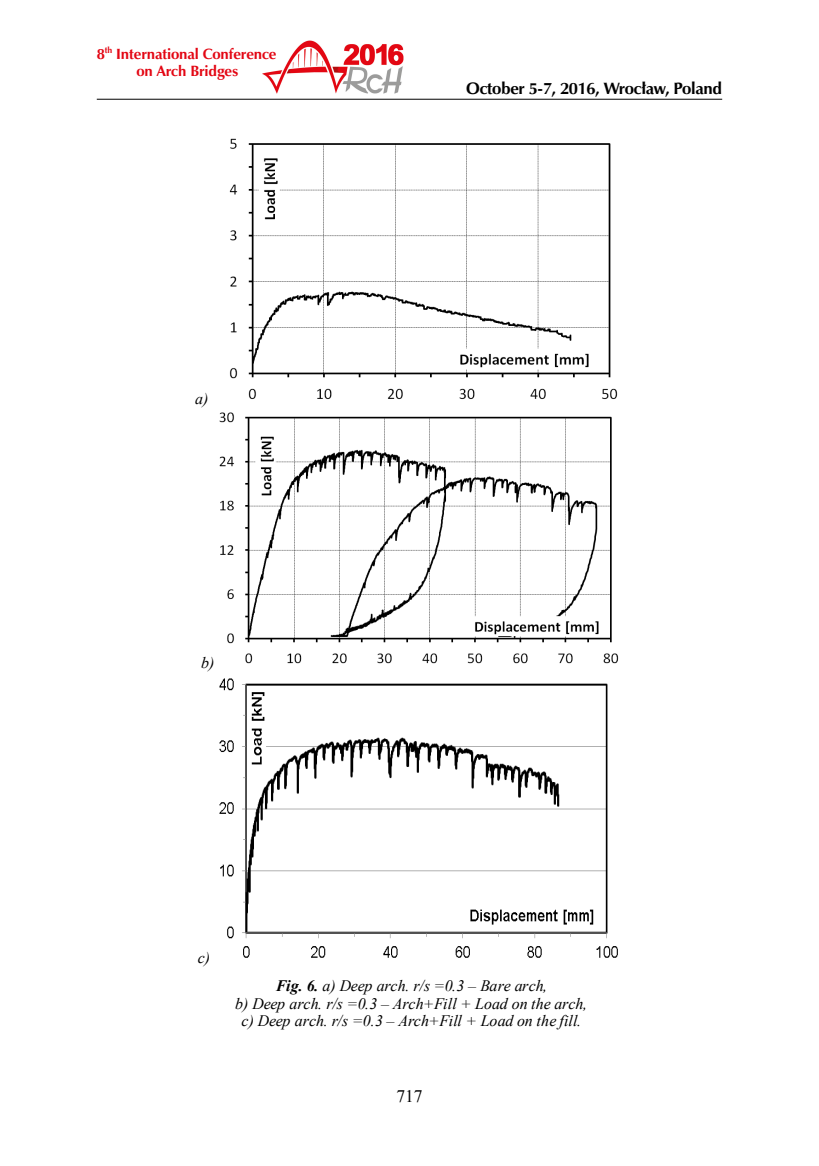
<style>
.page{position:relative;width:819px;height:1166px;background:#fff}
.page>*{position:absolute;margin:0;border:0;box-sizing:border-box;transform-origin:0 0}
.t1{font:17.5px "Times New Roman";color:#000}
.t2{font:700 16.62px "Zapf Humnst EU";letter-spacing:-.02em;color:#000}
.t3{font:italic 15.92px/17.3px "Times New Roman";letter-spacing:-.005em;color:#000;text-align:center}
.t4{font:700 14.88px/17.2px "Zapf Humnst EU";letter-spacing:-.01em;color:#e30613;text-align:center}
.s1{font-weight:700}
</style>
<div class="page">
<img style="left:229px;top:138px;width:389px;height:262px">
<img style="left:219px;top:412px;width:400px;height:252px">
<img style="left:219px;top:678px;width:399px;height:280px">
<img style="left:263px;top:41px;width:140px;height:52px">
<hr style="left:97px;top:99px;width:625px;height:1px;background:#000">
<p class="t4" style="left:97px;top:45px;width:181px">8<sup>th</sup> International Conference on Arch Bridges</p>
<p class="t3" style="left:195px;top:390px;width:15px">a)</p>
<p class="t3" style="left:201px;top:654px;width:15px">b)</p>
<p class="t3" style="left:198px;top:949px;width:14px">c)</p>
<p class="t2" style="left:466px;top:78px;width:257px">October 5-7, 2016, Wrocław, Poland</p>
<p class="t3" style="left:235px;top:977px;width:353px"><span class="s1">Fig. 6.</span> a) Deep arch. r/s =0.3 – Bare arch,<br>b) Deep arch. r/s =0.3 – Arch+Fill + Load on the arch, c) Deep arch. r/s =0.3 – Arch+Fill + Load on the fill.</p>
<p class="t1" style="left:396px;top:1086px;width:28px">717</p>
</div>
